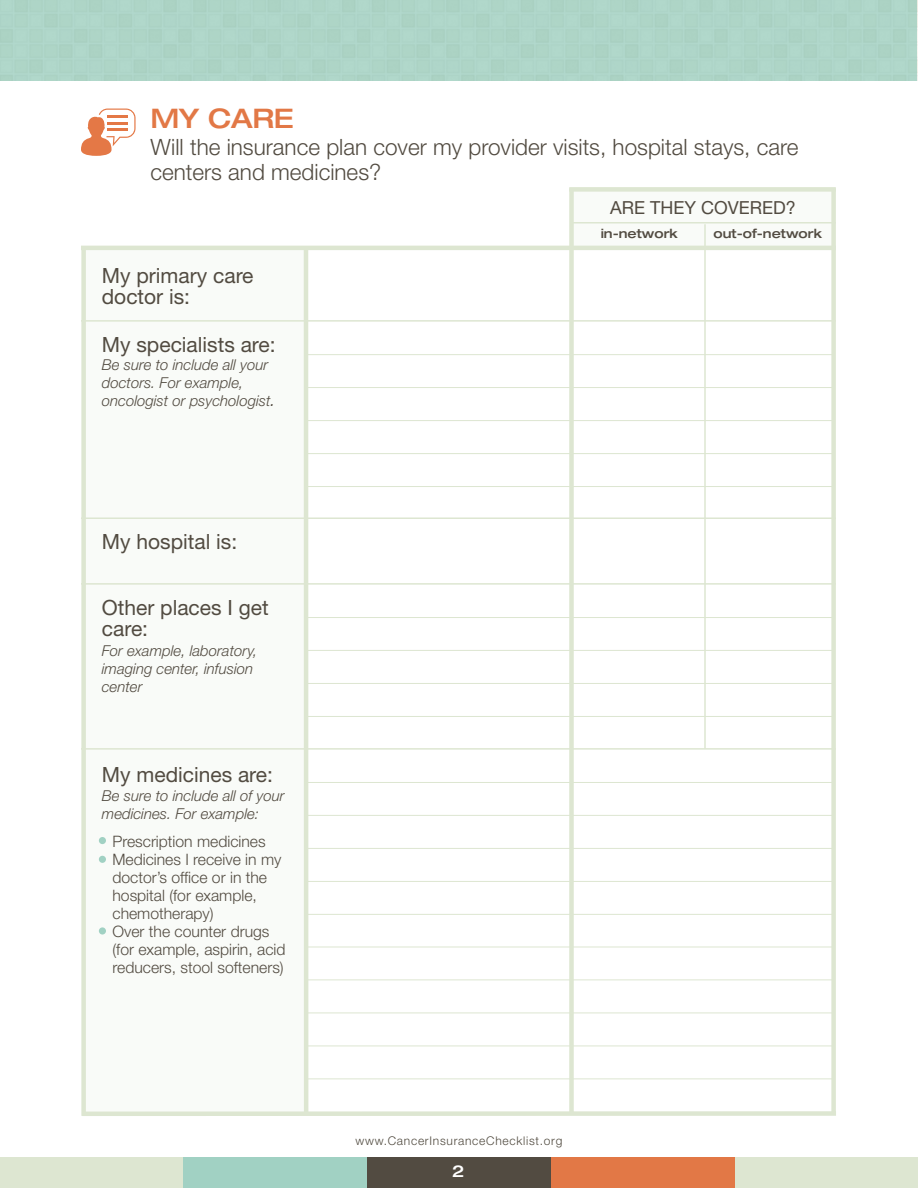
<style>
.page{position:relative;width:918px;height:1188px;background:#fff}
.page>*{position:absolute;margin:0;border:0;box-sizing:border-box;transform-origin:0 0}
.t1{font:500 expanded 27px "Helvetica Neue";letter-spacing:-.015em;color:#e27846}
.t2{font:300 22.5px/25.5px "Helvetica Neue";color:#524b41}
.t3{font:21px/21px "Helvetica Neue";color:#524b41}
.t4{font:18px "Helvetica Neue";color:#524b41}
.t5{font:500 expanded 16.5px "Helvetica Neue";color:#fff}
.t6{font:300 15.75px/18px "Helvetica Neue";color:#524b41}
.t7{font:italic 300 15px/18px "Helvetica Neue";color:#524b41}
.t8{font:500 expanded 12.75px "Helvetica Neue";color:#524b41}
.t9{font:300 12px "Helvetica Neue";letter-spacing:.06em;color:#514b40}
.s1{font-size:18px}
</style>
<div class="page">
<div style="left:0;top:1157px;width:184px;height:31px;background:#dde6d1"></div>
<div style="left:734px;top:1157px;width:184px;height:31px;background:#dde6d1"></div>
<div style="left:184px;top:1157px;width:183px;height:31px;background:#a1d1c3"></div>
<div style="left:367px;top:1157px;width:184px;height:31px;background:#524b41"></div>
<div style="left:551px;top:1157px;width:183px;height:31px;background:#e27846"></div>
<svg style="left:81px;top:109px;width:55px;height:47px"></svg>
<div style="left:1px;top:0;width:916px;height:81px;background:#aed5c7"></div>
<div style="left:86px;top:248px;width:220px;height:866px;background:#f9fbf8"></div>
<div style="left:572px;top:189px;width:263px;height:57px;background:#f9fbf8"></div>
<hr style="left:81px;top:246px;width:755px;height:4px;background:#dde6d1">
<div style="left:82px;top:1111px;width:754px;height:5px;background:#dde6d1"></div>
<hr style="left:81px;top:320px;width:755px;height:2px;background:#dde6d1">
<hr style="left:570px;top:222px;width:266px;height:2px;background:#dde6d1">
<hr style="left:704px;top:224px;width:2px;height:524px;background:#dde6d1">
<hr style="left:81px;top:583px;width:755px;height:2px;background:#dde6d1">
<hr style="left:81px;top:518px;width:755px;height:1px;background:#dde6d1">
<hr style="left:81px;top:748px;width:755px;height:2px;background:#dde6d1">
<div style="left:569px;top:187px;width:267px;height:5px;background:#dde6d1"></div>
<div style="left:81px;top:247px;width:5px;height:869px;background:#dde6d1"></div>
<hr style="left:304px;top:247px;width:4px;height:868px;background:#dde6d1">
<div style="left:569px;top:188px;width:5px;height:926px;background:#dde6d1"></div>
<div style="left:831px;top:188px;width:5px;height:925px;background:#dde6d1"></div>
<div style="left:99px;top:837px;width:7px;height:7px;background:#a1d1c3;border-radius:50%"></div>
<div style="left:99px;top:856px;width:7px;height:7px;background:#a1d1c3;border-radius:50%"></div>
<div style="left:99px;top:927px;width:7px;height:8px;background:#a1d1c3;border-radius:50%"></div>
<hr style="left:306px;top:354px;width:528px;height:1px;background:#dde6d1">
<hr style="left:307px;top:387px;width:527px;height:1px;background:#dde6d1">
<hr style="left:307px;top:420px;width:527px;height:1px;background:#dde6d1">
<hr style="left:307px;top:453px;width:527px;height:1px;background:#dde6d1">
<hr style="left:307px;top:486px;width:527px;height:1px;background:#dde6d1">
<hr style="left:306px;top:617px;width:527px;height:1px;background:#dde6d1">
<hr style="left:306px;top:650px;width:528px;height:1px;background:#dde6d1">
<hr style="left:306px;top:683px;width:528px;height:1px;background:#dde6d1">
<hr style="left:306px;top:716px;width:528px;height:1px;background:#dde6d1">
<hr style="left:306px;top:782px;width:528px;height:1px;background:#dde6d1">
<hr style="left:306px;top:815px;width:528px;height:1px;background:#dde6d1">
<hr style="left:306px;top:848px;width:528px;height:1px;background:#dde6d1">
<hr style="left:306px;top:881px;width:528px;height:1px;background:#dde6d1">
<hr style="left:306px;top:914px;width:528px;height:1px;background:#dde6d1">
<hr style="left:307px;top:947px;width:527px;height:1px;background:#dde6d1">
<hr style="left:307px;top:980px;width:528px;height:1px;background:#dde6d1">
<hr style="left:307px;top:1013px;width:528px;height:1px;background:#dde6d1">
<hr style="left:307px;top:1046px;width:528px;height:1px;background:#dde6d1">
<hr style="left:307px;top:1079px;width:528px;height:1px;background:#dde6d1">
<p class="t1" style="left:150px;top:102px;width:145px">MY CARE</p>
<p class="t2" style="left:150px;top:134px;width:650px">Will the insurance plan cover my provider visits, hospital stays, care centers and medicines?</p>
<p class="t4" style="left:610px;top:197px;width:187px">ARE THEY COVERED?</p>
<p class="t3" style="left:102px;top:265px;width:153px">My primary care doctor is:</p>
<p class="t3" style="left:102px;top:334px;width:175px">My specialists are:</p>
<p class="t7" style="left:102px;top:356px;width:175px">Be sure to include all your doctors. For example, oncologist or psychologist<span class="s1">.</span></p>
<p class="t3" style="left:102px;top:531px;width:137px">My hospital is:</p>
<p class="t3" style="left:102px;top:597px;width:168px">Other places I get care:</p>
<p class="t7" style="left:102px;top:641px;width:157px">For example, laboratory, imaging center, infusion center</p>
<p class="t3" style="left:102px;top:764px;width:173px">My medicines are:</p>
<p class="t7" style="left:102px;top:787px;width:184px">Be sure to include all of your medicines. For example:</p>
<p class="t6" style="left:112px;top:832px;width:155px">Prescription medicines</p>
<p class="t6" style="left:112px;top:850px;width:170px">Medicines I receive in my doctor’s office or in the hospital (for example, chemotherapy)</p>
<p class="t6" style="left:112px;top:922px;width:174px">Over the counter drugs (for example, aspirin, acid reducers, stool softeners)</p>
<p class="t8" style="left:601px;top:226px;width:78px">in-network</p>
<p class="t8" style="left:714px;top:226px;width:110px">out-of-network</p>
<p class="t9" style="left:356px;top:1133px;width:208px">www.CancerInsuranceChecklist.org</p>
<p class="t5" style="left:452px;top:1161px;width:14px">2</p>
</div>
